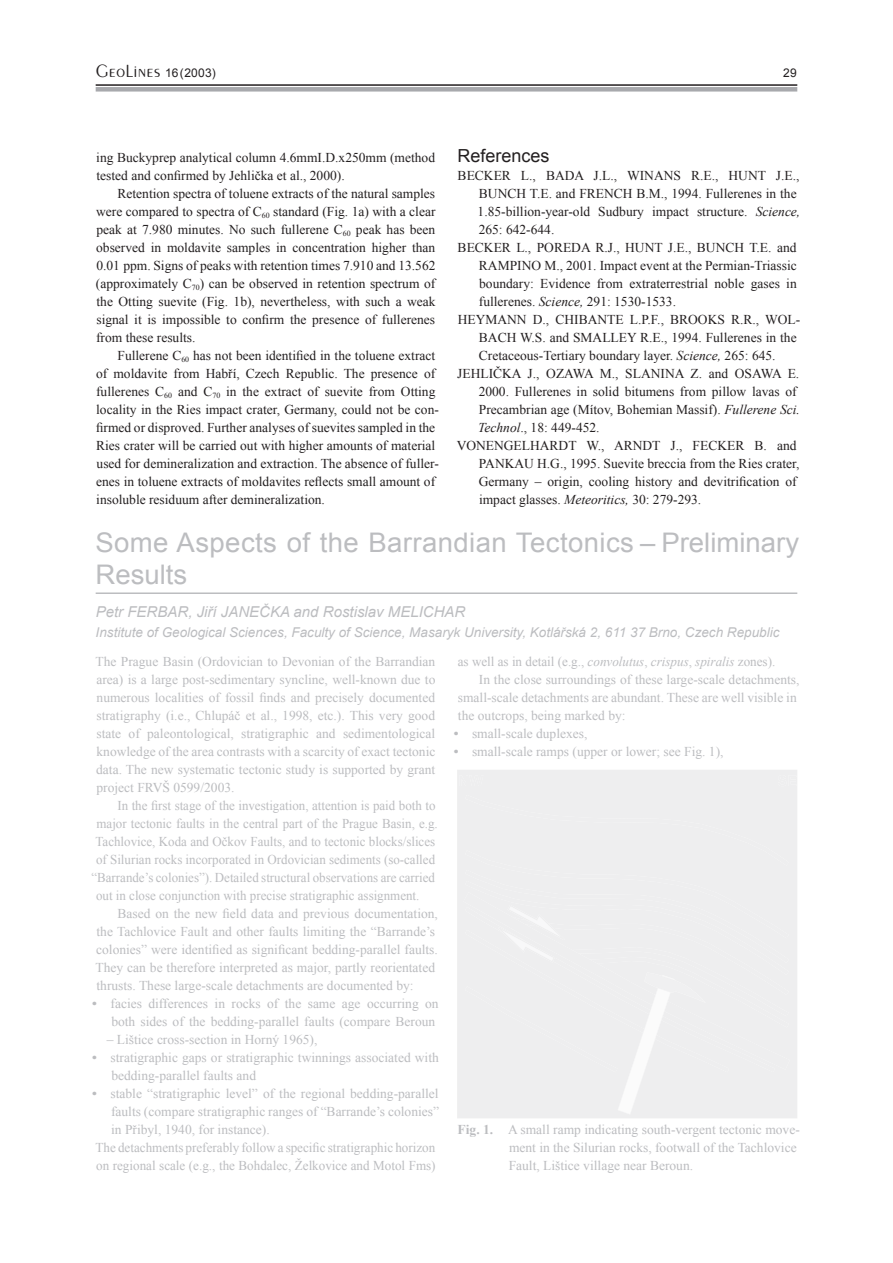
<style>
.page{position:relative;width:893px;height:1263px;background:#fff}
.page>*{position:absolute;margin:0;border:0;box-sizing:border-box;transform-origin:0 0}
.t1{font:27px/32.4px "Arial";letter-spacing:.015em;color:#bcbdc0}
.t2{font:18.75px "Peignot";letter-spacing:.01em;color:#231f20}
.t3{font:18px "Arial";color:#231f20}
.t4{font:italic 15px "Arial";color:#bcbdc0}
.t5{font:13.5px/18px "Times New Roman";color:#231f20}
.t6{font:13.5px/18px "Times New Roman";color:#bcbdc0}
.t7{font:13.5px "Times New Roman";color:#bcbdc0;scale:.96 1}
.t8{font:italic 13.5px "Arial";color:#bcbdc0}
.t9{font:12px "Arial";color:#231f20}
.s1{font-family:"Arial";font-size:12px}
.s2{font-style:italic}
.s3{font-weight:700}
</style>
<div class="page">
<hr style="left:96px;top:84px;width:701px;height:2px;background:#231f20">
<div style="left:96px;top:87px;width:701px;height:5px;background:#a8a9ad"></div>
<hr style="left:96px;top:592px;width:701px;height:2px;background:#bcbdc0">
<div style="left:457px;top:770px;width:340px;height:348px;background:#eeeeef"></div>
<div style="left:465px;top:795px;width:324px;height:277px;background:#eeeeef"></div>
<div style="left:463px;top:892px;width:327px;height:177px;background:#eeeeef"></div>
<svg style="left:498px;top:905px;width:67px;height:57px"></svg>
<svg style="left:618px;top:972px;width:88px;height:143px"></svg>
<svg style="left:778px;top:775px;width:19px;height:11px"></svg>
<svg style="left:459px;top:775px;width:24px;height:11px"></svg>
<h2 class="t2" style="left:96px;top:62px;width:122px">GeoLines <span class="s1">16 (2003)</span></h2>
<p class="t9" style="left:783px;top:65px;width:15px">29</p>
<p class="t5" style="left:96px;top:148px;width:340px">ing Buckyprep analytical column 4.6mmI.D.x250mm (method tested and confirmed by Jehlička et al., 2000).</p>
<p class="t5" style="left:96px;top:184px;width:341px;text-align:justify;text-indent:22px">Retention spectra of toluene extracts of the natural samples were compared to spectra of C<sub>60</sub> standard (Fig. 1a) with a clear peak at 7.980 minutes. No such fullerene C<sub>60</sub> peak has been observed in moldavite samples in concentration higher than 0.01 ppm. Signs of peaks with retention times 7.910 and 13.562 (approximately C<sub>70</sub>) can be observed in retention spectrum of the Otting suevite (Fig. 1b), nevertheless, with such a weak signal it is impossible to confirm the presence of fullerenes from these results.</p>
<p class="t5" style="left:96px;top:346px;width:344px;text-indent:21px">Fullerene C<sub>60</sub> has not been identified in the toluene extract of moldavite from Habří, Czech Republic. The presence of fullerenes C<sub>60</sub> and C<sub>70</sub> in the extract of suevite from Otting locality in the Ries impact crater, Germany, could not be con&shy;firmed or disproved. Further analyses of suevites sampled in the Ries crater will be carried out with higher amounts of material used for demineralization and extraction. The absence of fuller&shy;enes in toluene extracts of moldavites reflects small amount of insoluble residuum after demineralization.</p>
<h3 class="t3" style="left:457px;top:144px;width:94px">References</h3>
<p class="t5" style="left:458px;top:166px;width:343px">BECKER L., BADA J.L., WINANS R.E., HUNT J.E.,</p>
<p class="t5" style="left:479px;top:184px;width:319px">BUNCH T.E. and FRENCH B.M., 1994. Fullerenes in the</p>
<p class="t5" style="left:478px;top:202px;width:324px">1.85-billion-year-old Sudbury impact structure. <span class="s2">Science,</span></p>
<p class="t5" style="left:479px;top:220px;width:77px">265: 642-644.</p>
<p class="t5" style="left:458px;top:238px;width:340px">BECKER L., POREDA R.J., HUNT J.E., BUNCH T.E. and</p>
<p class="t5" style="left:479px;top:256px;width:319px">RAMPINO M., 2001. Impact event at the Permian-Triassic</p>
<p class="t5" style="left:479px;top:274px;width:319px">boundary: Evidence from extraterrestrial noble gases in</p>
<p class="t5" style="left:479px;top:292px;width:199px">fullerenes. <span class="s2">Science,</span> 291: 1530-1533.</p>
<p class="t5" style="left:458px;top:310px;width:344px">HEYMANN D., CHIBANTE L.P.F., BROOKS R.R., WOL-</p>
<p class="t5" style="left:479px;top:328px;width:319px">BACH W.S. and SMALLEY R.E., 1994. Fullerenes in the</p>
<p class="t5" style="left:479px;top:346px;width:298px">Cretaceous-Tertiary boundary layer. <span class="s2">Science,</span> 265: 645.</p>
<p class="t5" style="left:457px;top:364px;width:344px">JEHLIČKA J., OZAWA M., SLANINA Z. and OSAWA E.</p>
<p class="t5" style="left:479px;top:382px;width:319px">2000. Fullerenes in solid bitumens from pillow lavas of</p>
<p class="t5" style="left:479px;top:400px;width:322px">Precambrian age (Mítov, Bohemian Massif). <span class="s2">Fullerene Sci.</span></p>
<p class="t5" style="left:478px;top:418px;width:123px"><span class="s2">Technol</span>., 18: 449-452.</p>
<p class="t5" style="left:457px;top:436px;width:341px">VONENGELHARDT W., ARNDT J., FECKER B. and</p>
<p class="t5" style="left:479px;top:454px;width:322px">PANKAU H.G., 1995. Suevite breccia from the Ries crater,</p>
<p class="t5" style="left:479px;top:472px;width:319px">Germany – origin, cooling history and devitrification of</p>
<p class="t5" style="left:479px;top:490px;width:224px">impact glasses. <span class="s2">Meteoritics,</span> 30: 279-293.</p>
<h1 class="t1" style="left:95px;top:526px;width:705px">Some Aspects of the Barrandian Tectonics – Preliminary<br>Results</h1>
<p class="t4" style="left:96px;top:602px;width:371px">Petr FERBAR, Jiří JANEČKA and Rostislav MELICHAR</p>
<p class="t8" style="left:96px;top:624px;width:685px">Institute of Geological Sciences, Faculty of Science, Masaryk University, Kotlářská 2, 611 37 Brno, Czech Republic</p>
<p class="t6" style="left:96px;top:652px;width:341px;text-align:justify">The Prague Basin (Ordovician to Devonian of the Barrandian area) is a large post-sedimentary syncline, well-known due to numerous localities of fossil finds and precisely documented stratigraphy (i.e., Chlupáč et al., 1998, etc.). This very good state of paleontological, stratigraphic and sedimentological knowledge of the area contrasts with a scarcity of exact tectonic data. The new systematic tectonic study is supported by grant project FRVŠ 0599/2003.</p>
<p class="t7" style="left:117px;top:796px;width:333px">In the first stage of the investigation, attention is paid both to</p>
<p class="t7" style="left:97px;top:814px;width:357px">major tectonic faults in the central part of the Prague Basin, e.g.</p>
<p class="t7" style="left:96px;top:832px;width:355px">Tachlovice, Koda and Očkov Faults, and to tectonic blocks/slices</p>
<p class="t7" style="left:96px;top:850px;width:355px">of Silurian rocks incorporated in Ordovician sediments (so-called</p>
<p class="t7" style="left:91px;top:868px;width:359px">“Barrande’s colonies”). Detailed structural observations are carried</p>
<p class="t7" style="left:96px;top:886px;width:338px">out in close conjunction with precise stratigraphic assignment.</p>
<p class="t6" style="left:118px;top:904px;width:322px">Based on the new field data and previous documentation,</p>
<p class="t6" style="left:97px;top:922px;width:340px">the Tachlovice Fault and other faults limiting the “Barrande’s</p>
<p class="t6" style="left:96px;top:940px;width:343px">colonies” were identified as significant bedding-parallel faults.</p>
<p class="t6" style="left:96px;top:958px;width:341px">They can be therefore interpreted as major, partly reorientated</p>
<p class="t6" style="left:97px;top:976px;width:319px">thrusts. These large-scale detachments are documented by:</p>
<p class="t6" style="left:92px;top:994px;width:348px;text-align:right"><span class="s3">•</span> facies differences in rocks of the same age occurring on both sides of the bedding-parallel faults (compare Beroun</p>
<p class="t6" style="left:107px;top:1030px;width:212px">– Lištice cross-section in Horný 1965),</p>
<p class="t6" style="left:111px;top:1048px;width:329px;text-indent:-19px"><span class="s3">•</span> stratigraphic gaps or stratigraphic twinnings associated with bedding-parallel faults and</p>
<p class="t6" style="left:92px;top:1084px;width:348px"><span class="s3">•</span> stable “stratigraphic level” of the regional bedding-parallel</p>
<p class="t6" style="left:111px;top:1102px;width:330px">faults (compare stratigraphic ranges of “Barrande’s colonies”</p>
<p class="t6" style="left:111px;top:1120px;width:160px">in Přibyl, 1940, for instance).</p>
<p class="t6" style="left:96px;top:1138px;width:341px">The detachments preferably follow a specific stratigraphic horizon</p>
<p class="t6" style="left:96px;top:1156px;width:341px">on regional scale (e.g., the Bohdalec, Želkovice and Motol Fms)</p>
<p class="t6" style="left:458px;top:652px;width:319px">as well as in detail (e.g., <span class="s2">convolutus</span>, <span class="s2">crispus</span>, <span class="s2">spiralis</span> zones).</p>
<p class="t6" style="left:479px;top:670px;width:322px">In the close surroundings of these large-scale detachments,</p>
<p class="t6" style="left:458px;top:688px;width:340px">small-scale detachments are abundant. These are well visible in</p>
<p class="t6" style="left:458px;top:706px;width:169px">the outcrops, being marked by:</p>
<p class="t6" style="left:454px;top:724px;width:135px"><span class="s3">•</span> small-scale duplexes,</p>
<p class="t6" style="left:454px;top:742px;width:271px"><span class="s3">•</span> small-scale ramps (upper or lower; see Fig. 1),</p>
<p class="t6" style="left:509px;top:1120px;width:293px;text-indent:-51px"><span class="s3">Fig. 1.</span> A small ramp indicating south-vergent tectonic move&shy;ment in the Silurian rocks, footwall of the Tachlovice<br>Fault, Lištice village near Beroun.</p>
</div>
